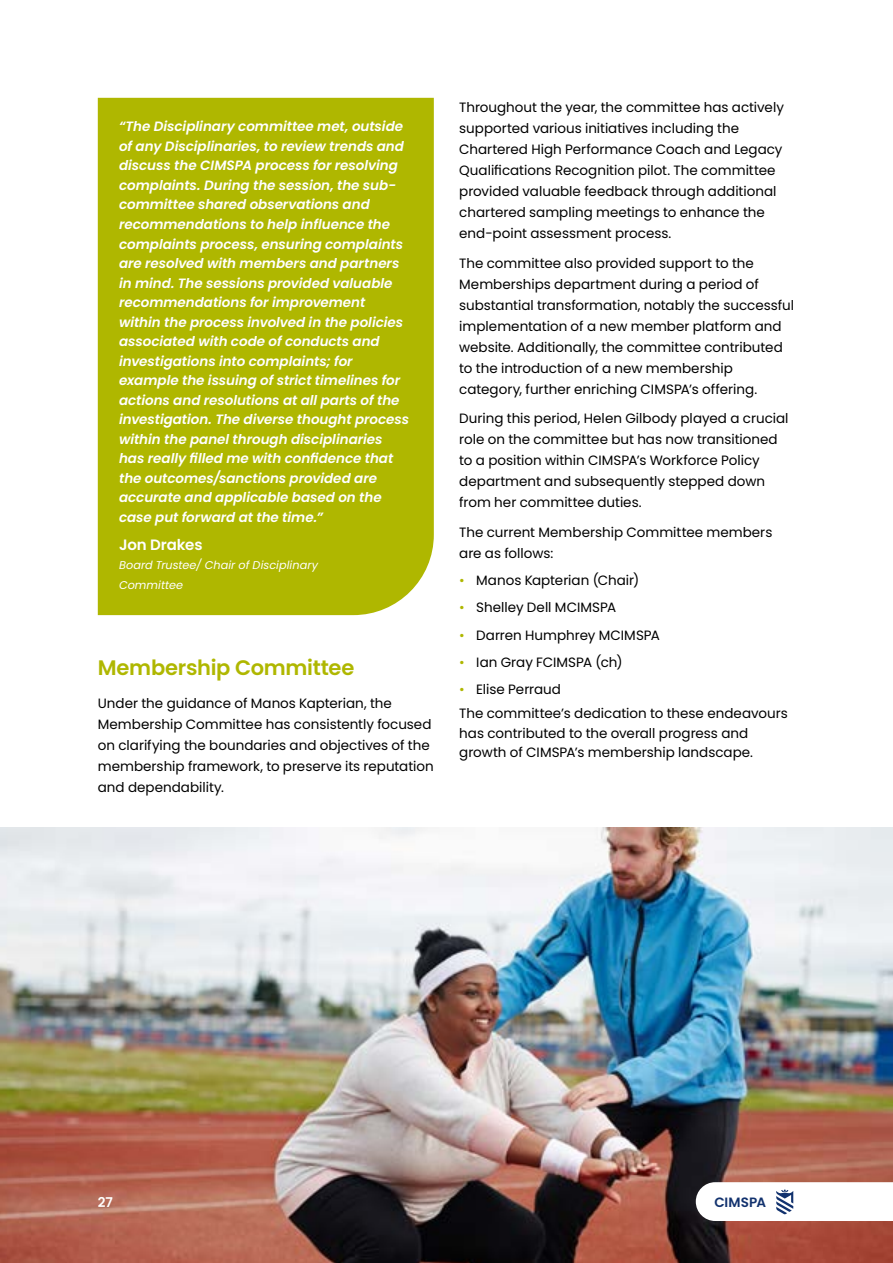
<style>
.page{position:relative;width:893px;height:1263px;background:#fff}
.page>*{position:absolute;margin:0;border:0;box-sizing:border-box;transform-origin:0 0}
.t1{font:600 21px "Poppins";letter-spacing:-.015em;color:#afb700}
.Quote_Author_Name{font:600 15px "Poppins";letter-spacing:-.005em;color:#fff}
.Body_text{font:13.5px/21px "Poppins";color:#000}
.long_quotes{font:italic 600 13.5px/19.5px "Poppins";color:#fff}
.t2{font:600 13.5px "Poppins";color:#12326e}
.t3{font:600 13.5px "Poppins";color:#fff}
.Quote_Title_New{font:italic 11.25px/19.5px "Poppins";letter-spacing:.005em;color:#fff}
.s1{color:#afb700}
</style>
<div class="page">
<div style="left:98px;top:98px;width:336px;height:517px;background:#afb700"></div>
<img style="left:0;top:827px;width:893px;height:436px">
<svg style="left:696px;top:1182px;width:197px;height:39px"></svg>
<p class="long_quotes" style="left:119px;top:117px;width:292px">“The Disciplinary committee met, outside of any Disciplinaries, to review trends and discuss the CIMSPA process for resolving complaints. During the session, the sub&shy;committee shared observations and recommendations to help influence the complaints process, ensuring complaints are resolved with members and partners in mind. The sessions provided valuable recommendations for improvement within the process involved in the policies associated with code of conducts and investigations into complaints; for example the issuing of strict timelines for actions and resolutions at all parts of the investigation. The diverse thought process within the panel through disciplinaries has really filled me with confidence that the outcomes/sanctions provided are accurate and applicable based on the case put forward at the time.”</p>
<p class="Quote_Author_Name" style="left:119px;top:536px;width:85px">Jon Drakes</p>
<p class="Quote_Title_New" style="left:119px;top:555px;width:201px">Board Trustee/ Chair of Disciplinary<br>Committee</p>
<h2 class="t1" style="left:98px;top:655px;width:258px">Membership Committee</h2>
<p class="Body_text" style="left:98px;top:693px;width:337px">Under the guidance of Manos Kapterian, the Membership Committee has consistently focused on clarifying the boundaries and objectives of the membership framework, to preserve its reputation and dependability.</p>
<p class="Body_text" style="left:459px;top:97px;width:326px">Throughout the year, the committee has actively supported various initiatives including the Chartered High Performance Coach and Legacy Qualifications Recognition pilot. The committee provided valuable feedback through additional chartered sampling meetings to enhance the end-point assessment process.</p>
<p class="Body_text" style="left:459px;top:252px;width:336px">The committee also provided support to the Memberships department during a period of substantial transformation, notably the successful implementation of a new member platform and website. Additionally, the committee contributed to the introduction of a new membership category, further enriching CIMSPA’s offering.</p>
<p class="Body_text" style="left:459px;top:408px;width:331px">During this period, Helen Gilbody played a crucial role on the committee but has now transitioned to a position within CIMSPA’s Workforce Policy department and subsequently stepped down from her committee duties.</p>
<p class="Body_text" style="left:459px;top:521px;width:315px">The current Membership Committee members are as follows:</p>
<p class="Body_text" style="left:459px;top:570px;width:181px"><span class="s1">•</span> Manos Kapterian (Chair)</p>
<p class="Body_text" style="left:459px;top:597px;width:158px"><span class="s1">•</span> Shelley Dell MCIMSPA</p>
<p class="Body_text" style="left:459px;top:624px;width:202px"><span class="s1">•</span> Darren Humphrey MCIMSPA</p>
<p class="Body_text" style="left:459px;top:652px;width:165px"><span class="s1">•</span> Ian Gray FCIMSPA (ch)</p>
<p class="Body_text" style="left:459px;top:679px;width:103px"><span class="s1">•</span> Elise Perraud</p>
<p class="Body_text" style="left:459px;top:704px;width:330px;line-height:19.5px">The committee’s dedication to these endeavours has contributed to the overall progress and growth of CIMSPA’s membership landscape.</p>
<p class="t3" style="left:98px;top:1194px;width:17px">27</p>
<p class="t2" style="left:714px;top:1194px;width:53px">CIMSPA</p>
</div>
